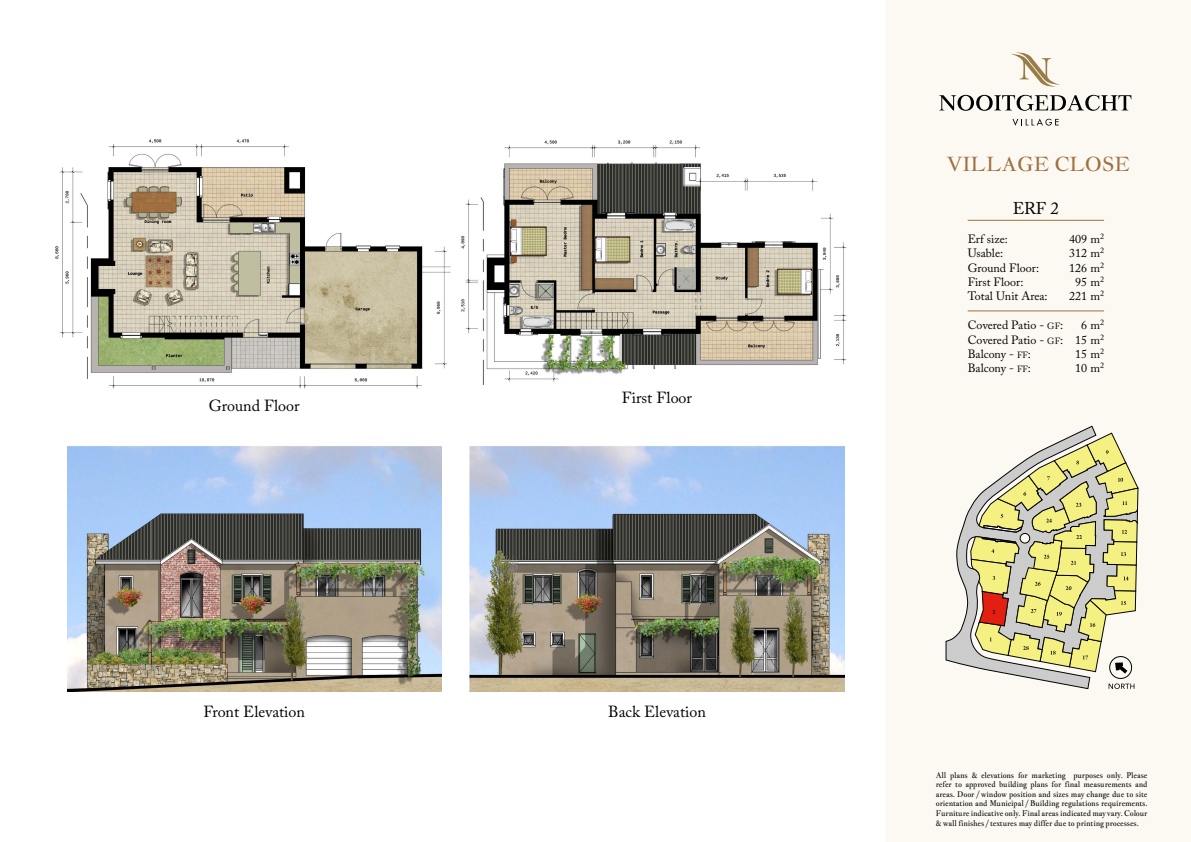
<style>
.page{position:relative;width:1191px;height:842px;background:#fff}
.page>*{position:absolute;margin:0;border:0;box-sizing:border-box;transform-origin:0 0}
.t1{font:19.7px "Jacques Francois";color:#9d7142}
.t2{font:17px "Adobe Caslon Pro";color:#000}
.t3{font:16px "Adobe Caslon Pro";color:#000}
.t4{font:12px/14.4px "Adobe Caslon Pro";color:#000}
.t5{font:8px/9.6px "Jacques Francois";letter-spacing:-.02em;color:#000;text-align:justify;scale:.94 1}
.s1{font-size:9px}
</style>
<div class="page">
<div style="left:886px;top:0;width:305px;height:842px;background:#fcf9f2"></div>
<svg style="left:945px;top:426px;width:150px;height:241px"></svg>
<svg style="left:1012px;top:119px;width:46px;height:7px"></svg>
<svg style="left:1011px;top:52px;width:48px;height:35px"></svg>
<svg style="left:939px;top:95px;width:192px;height:16px"></svg>
<hr style="left:967px;top:311px;width:137px;height:1px;background:#9d7142">
<hr style="left:967px;top:220px;width:137px;height:1px;background:#9d7142">
<img style="left:67px;top:446px;width:374px;height:246px">
<img style="left:55px;top:139px;width:396px;height:250px">
<img style="left:461px;top:140px;width:386px;height:245px">
<svg style="left:970px;top:432px;width:168px;height:257px"></svg>
<img style="left:470px;top:446px;width:374px;height:246px">
<h3 class="t3" style="left:209px;top:396px;width:92px">Ground Floor</h3>
<h3 class="t3" style="left:622px;top:389px;width:72px">First Floor</h3>
<h3 class="t3" style="left:203px;top:702px;width:103px">Front Elevation</h3>
<h3 class="t3" style="left:608px;top:702px;width:99px">Back Elevation</h3>
<h1 class="t1" style="left:947px;top:151px;width:184px">VILLAGE CLOSE</h1>
<h2 class="t2" style="left:1012px;top:198px;width:47px">ERF 2</h2>
<h3 class="t4" style="left:1069px;top:231px;width:36px;text-align:center">409 m<sup>2<br></sup>312 m<sup>2<br></sup>126 m<sup>2<br></sup>95 m<sup>2<br></sup>221 m<sup>2</sup></h3>
<h3 class="t4" style="left:1075px;top:318px;width:30px;text-align:center">6 m<sup>2<br></sup>15 m<sup>2<br></sup>15 m<sup>2<br></sup>10 m<sup>2</sup></h3>
<h3 class="t4" style="left:967px;top:231px;width:81px">Erf size:<br>Usable:<br>Ground Floor:<br>First Floor:<br>Total Unit Area:</h3>
<h3 class="t4" style="left:967px;top:318px;width:97px">Covered Patio - <span class="s1">GF</span>:<br>Covered Patio - <span class="s1">GF</span>:<br>Balcony - <span class="s1">FF</span>:<br>Balcony - <span class="s1">FF</span>:</h3>
<p class="t5" style="left:935px;top:770px;width:227px">All plans &amp; elevations for marketing purposes only. Please refer to approved building plans for final measurements and areas. Door / window position and sizes may change due to site orientation and Municipal / Building regulations requirements.<br>Furniture indicative only. Final areas indicated may vary. Colour &amp; wall finishes / textures may differ due to printing processes.</p>
</div>
